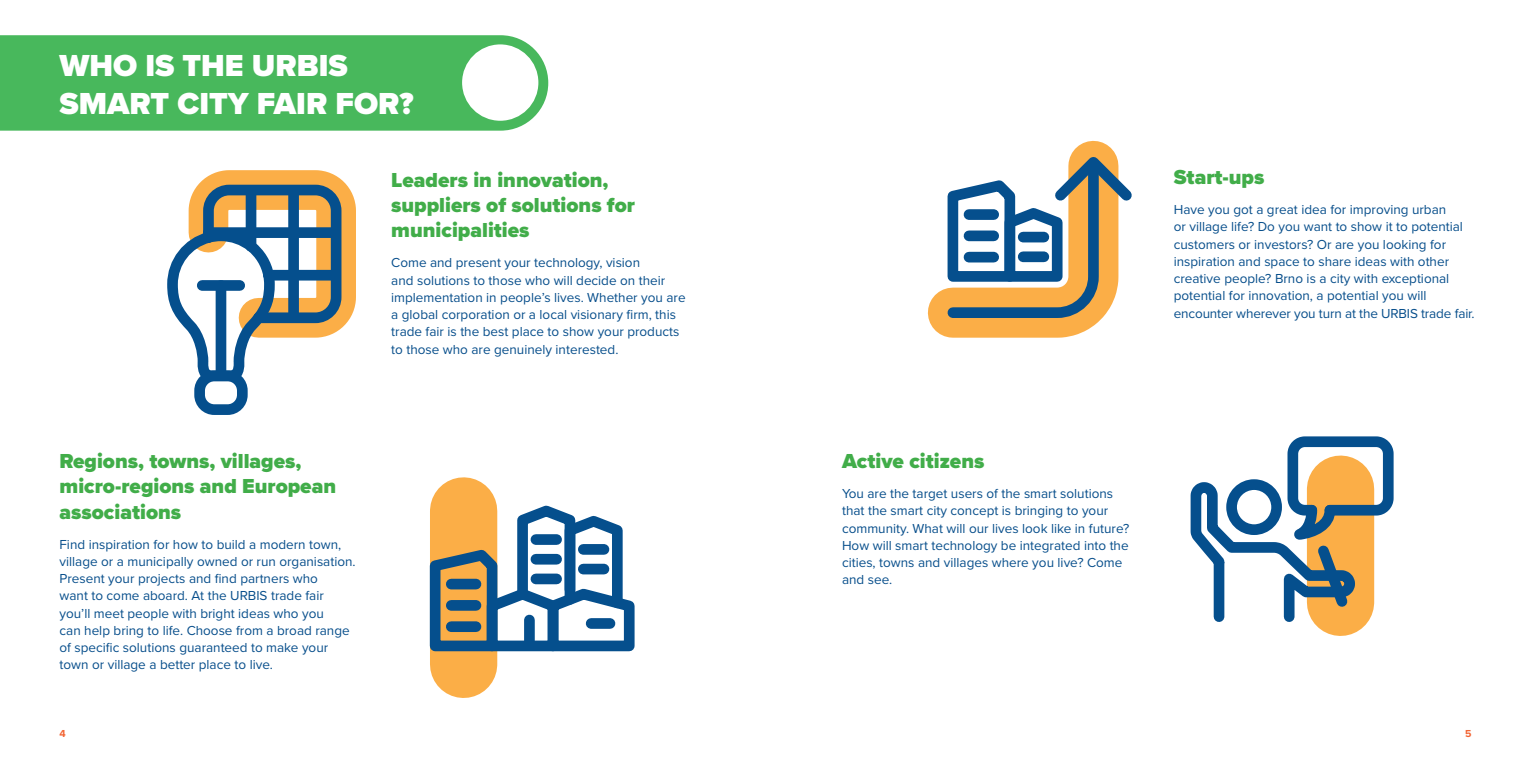
<style>
.page{position:relative;width:1531px;height:766px;background:#fff}
.page>*{position:absolute;margin:0;border:0;box-sizing:border-box;transform-origin:0 0}
.t1{font:900 31.5px/37.8px "Proxima Nova";color:#fff}
.t2{font:900 21px/25.2px "Proxima Nova";color:#41ad49}
.t3{font:13.5px/17.2px "Proxima Nova";color:#074e8b}
.t4{font:700 10.5px "Proxima Nova";color:#f26534}
</style>
<div class="page">
<div style="left:0;top:35px;width:548px;height:96px;background:#48b85c"></div>
<div style="left:462px;top:44px;width:76px;height:77px;background:#fff;border-radius:50%"></div>
<svg style="left:167px;top:170px;width:189px;height:216px"></svg>
<div style="left:203px;top:232px;width:11px;height:5px;background:#054f8d"></div>
<div style="left:294px;top:227px;width:38px;height:11px;background:#054f8d"></div>
<div style="left:251px;top:227px;width:43px;height:11px;background:#054f8d"></div>
<div style="left:208px;top:227px;width:43px;height:11px;background:#054f8d"></div>
<div style="left:294px;top:270px;width:38px;height:10px;background:#054f8d"></div>
<div style="left:269px;top:270px;width:25px;height:10px;background:#054f8d"></div>
<div style="left:246px;top:192px;width:10px;height:40px;background:#054f8d"></div>
<div style="left:246px;top:232px;width:10px;height:14px;background:#054f8d"></div>
<div style="left:288px;top:232px;width:11px;height:43px;background:#054f8d"></div>
<div style="left:288px;top:275px;width:11px;height:40px;background:#054f8d"></div>
<div style="left:288px;top:192px;width:11px;height:40px;background:#054f8d"></div>
<div style="left:194px;top:370px;width:54px;height:45px;border:11px solid #054f8d;border-radius:15px"></div>
<div style="left:202px;top:280px;width:38px;height:11px;background:#054f8d"></div>
<div style="left:216px;top:285px;width:10px;height:86px;background:#054f8d"></div>
<div style="left:430px;top:511px;width:67px;height:153px;background:#fbae47"></div>
<svg style="left:429px;top:499px;width:206px;height:157px"></svg>
<div style="left:524px;top:620px;width:11px;height:23px;background:#054f8d"></div>
<div style="left:591px;top:618px;width:19px;height:10px;background:#054f8d"></div>
<div style="left:536px;top:534px;width:21px;height:10px;background:#054f8d"></div>
<div style="left:536px;top:553px;width:21px;height:11px;background:#054f8d"></div>
<div style="left:536px;top:573px;width:21px;height:11px;background:#054f8d"></div>
<div style="left:583px;top:544px;width:21px;height:10px;background:#054f8d"></div>
<div style="left:583px;top:563px;width:21px;height:11px;background:#054f8d"></div>
<svg style="left:927px;top:140px;width:183px;height:198px"></svg>
<svg style="left:942px;top:147px;width:190px;height:176px"></svg>
<div style="left:1307px;top:489px;width:67px;height:113px;background:#fbae47"></div>
<div style="left:1287px;top:436px;width:106px;height:79px;border:11px solid #054f8d;border-radius:12px"></div>
<svg style="left:1190px;top:476px;width:170px;height:151px"></svg>
<h1 class="t1" style="left:60px;top:47px;width:356px">WHO IS THE URBIS<br>SMART CITY FAIR FOR?</h1>
<h2 class="t2" style="left:391px;top:167px;width:245px">Leaders in innovation, suppliers of solutions for municipalities</h2>
<p class="t3" style="left:391px;top:253px;width:296px">Come and present your technology, vision<br>and solutions to those who will decide on their implementation in people’s lives. Whether you are a global corporation or a local visionary firm, this trade fair is the best place to show your products to those who are genuinely interested.</p>
<h2 class="t2" style="left:60px;top:448px;width:278px">Regions, towns, villages, micro-regions and European associations</h2>
<p class="t3" style="left:60px;top:534px;width:298px">Find inspiration for how to build a modern town, village or a municipally owned or run organisation.<br>Present your projects and find partners who<br>want to come aboard. At the URBIS trade fair you’ll meet people with bright ideas who you<br>can help bring to life. Choose from a broad range of specific solutions guaranteed to make your town or village a better place to live.</p>
<h2 class="t2" style="left:1174px;top:164px;width:92px">Start-ups</h2>
<p class="t3" style="left:1174px;top:200px;width:302px">Have you got a great idea for improving urban<br>or village life? Do you want to show it to potential customers or investors? Or are you looking for inspiration and space to share ideas with other creative people? Brno is a city with exceptional potential for innovation, a potential you will encounter wherever you turn at the URBIS trade fair.</p>
<h2 class="t2" style="left:842px;top:448px;width:144px">Active citizens</h2>
<p class="t3" style="left:842px;top:484px;width:289px">You are the target users of the smart solutions that the smart city concept is bringing to your community. What will our lives look like in future?<br>How will smart technology be integrated into the cities, towns and villages where you live? Come and see.</p>
<p class="t4" style="left:60px;top:725px;width:8px">4</p>
<p class="t4" style="left:1465px;top:725px;width:8px">5</p>
</div>
